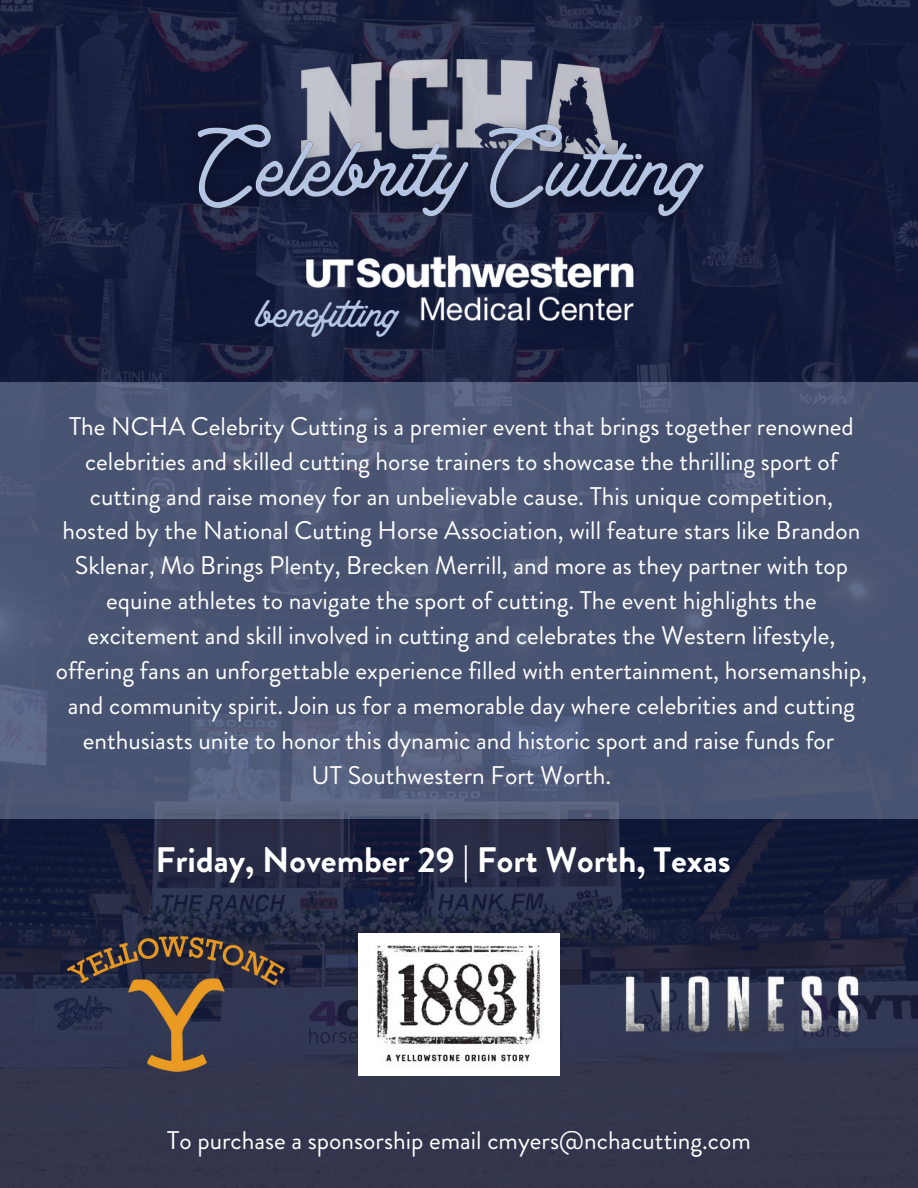
<style>
.page{position:relative;width:918px;height:1188px;background:#fff}
.page>*{position:absolute;margin:0;border:0;box-sizing:border-box;transform-origin:0 0}
.t1{font:36.9px "Thistails";color:#b4c5e4}
.t2{font:700 35.4px "Brandon Grotesque";color:#fff}
.t3{font:25.5px/34.8px "Brandon Grotesque";color:#fff;text-align:center}
</style>
<div class="page">
<img style="left:0;top:0;width:918px;height:1188px">
<svg style="left:0;top:383px;width:918px;height:436px;background:#4c5675"></svg>
<img style="left:301px;top:59px;width:316px;height:15px">
<img style="left:358px;top:933px;width:202px;height:142px">
<img style="left:50px;top:933px;width:252px;height:142px">
<img style="left:616px;top:968px;width:253px;height:73px">
<img style="left:174px;top:74px;width:555px;height:170px">
<img style="left:279px;top:231px;width:382px;height:117px">
<p class="t1" style="left:257px;top:292px;width:143px">benefitting</p>
<p class="t3" style="left:56px;top:409px;width:813px">The NCHA Celebrity Cutting is a premier event that brings together renowned celebrities and skilled cutting horse trainers to showcase the thrilling sport of cutting and raise money for an unbelievable cause. This unique competition, hosted by the National Cutting Horse Association, will feature stars like Brandon Sklenar, Mo Brings Plenty, Brecken Merrill, and more as they partner with top equine athletes to navigate the sport of cutting. The event highlights the excitement and skill involved in cutting and celebrates the Western lifestyle, offering fans an unforgettable experience filled with entertainment, horsemanship, and community spirit. Join us for a memorable day where celebrities and cutting enthusiasts unite to honor this dynamic and historic sport and raise funds for</p>
<p class="t3" style="left:312px;top:758px;width:301px">UT Southwestern Fort Worth.</p>
<h3 class="t2" style="left:156px;top:835px;width:577px">Friday, November 29 | Fort Worth, Texas</h3>
<p class="t3" style="left:167px;top:1123px;width:585px">To purchase a sponsorship email cmyers@nchacutting.com</p>
</div>
